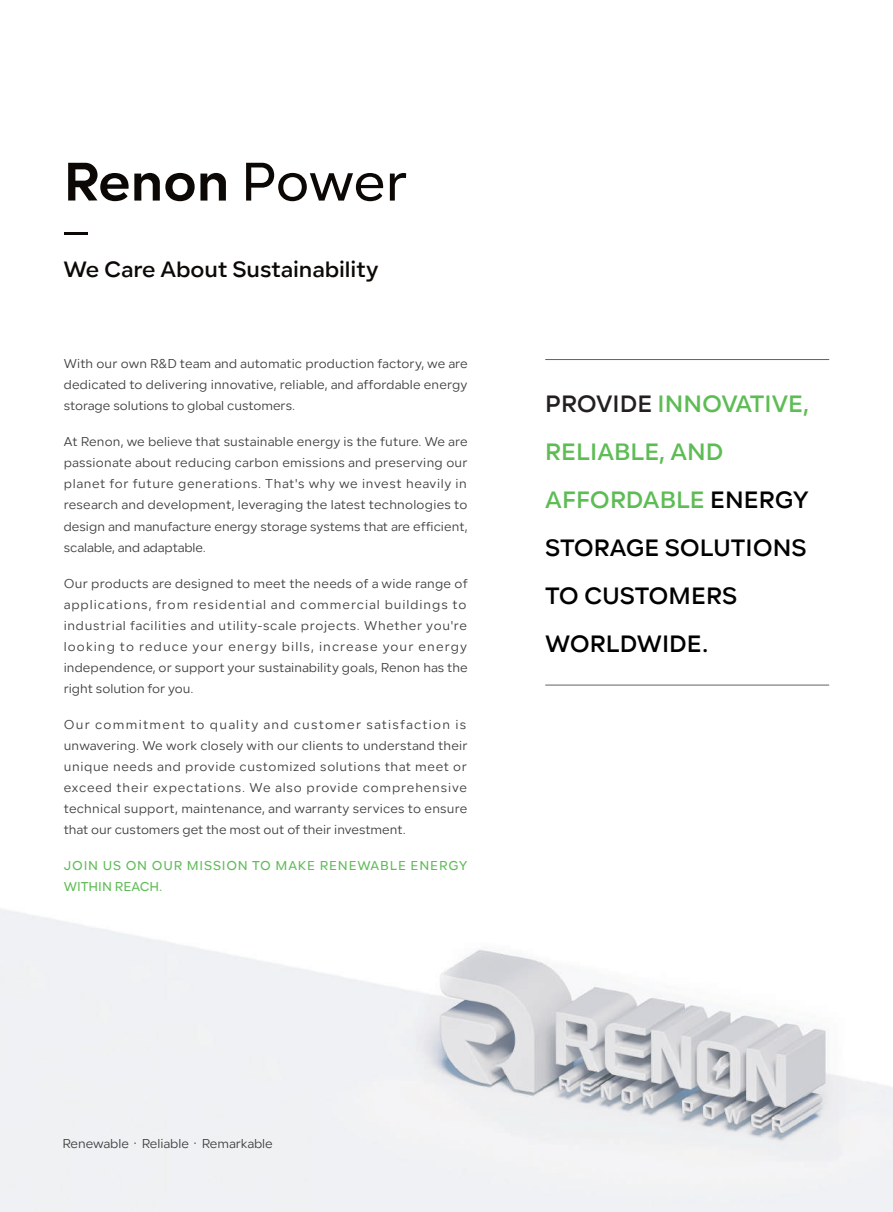
<style>
.page{position:relative;width:893px;height:1212px;background:#fff}
.page>*{position:absolute;margin:0;border:0;box-sizing:border-box;transform-origin:0 0}
.t1{font:700 54px "Lama Sans";color:#0c0806}
.t2{font:600 24px/48px "Lama Sans";color:#000}
.t3{font:600 22.5px "Lama Sans";color:#0c0806}
.t4{font:12.75px/21px "Lama Sans";color:#3e3e3f;text-align:justify}
.t5{font:500 12.75px/21px "Lama Sans";letter-spacing:.065em;color:#5ebc55}
.s1{font-weight:500}
.s2{color:#231f20}
.s3{color:#5ebc55}
.s4{font-family:"Adobe Song Std";font-weight:300}
</style>
<div class="page">
<img style="left:0;top:359px;width:893px;height:853px">
<hr style="left:545px;top:359px;width:284px;height:1px;background:#616364">
<hr style="left:545px;top:685px;width:284px;height:1px;background:#616364">
<hr style="left:64px;top:232px;width:24px;height:2px;background:#0c0806">
<h1 class="t1" style="left:64px;top:140px;width:345px">Renon <span class="s1">Power</span></h1>
<h3 class="t3" style="left:63px;top:252px;width:317px">We Care About Sustainability</h3>
<p class="t4" style="left:64px;top:354px;width:405px">With our own R&amp;D team and automatic production factory, we are dedicated to delivering innovative, reliable, and affordable energy storage solutions to global customers.</p>
<p class="t4" style="left:64px;top:432px;width:405px">At Renon, we believe that sustainable energy is the future. We are passionate about reducing carbon emissions and preserving our planet for future generations. That's why we invest heavily in research and development, leveraging the latest technologies to design and manufacture energy storage systems that are efficient, scalable, and adaptable.</p>
<p class="t4" style="left:64px;top:573px;width:406px">Our products are designed to meet the needs of a wide range of applications, from residential and commercial buildings to industrial facilities and utility-scale projects. Whether you're looking to reduce your energy bills, increase your energy independence, or support your sustainability goals, Renon has the right solution for you.</p>
<p class="t4" style="left:64px;top:714px;width:405px">Our commitment to quality and customer satisfaction is unwavering. We work closely with our clients to understand their unique needs and provide customized solutions that meet or exceed their expectations. We also provide comprehensive technical support, maintenance, and warranty services to ensure that our customers get the most out of their investment.</p>
<p class="t5" style="left:64px;top:855px;width:405px">JOIN US ON OUR MISSION TO MAKE RENEWABLE ENERGY<br>WITHIN REACH.</p>
<h2 class="t2" style="left:545px;top:380px;width:265px"><span class="s2">PROVIDE</span> <span class="s3">INNOVATIVE,<br>RELIABLE, AND<br>AFFORDABLE</span> ENERGY<br>STORAGE SOLUTIONS<br>TO CUSTOMERS<br>WORLDWIDE.</h2>
<p class="t4" style="left:62px;top:1133px;width:212px">Renewable<span class="s4">·</span>Reliable<span class="s4">·</span>Remarkable</p>
</div>
